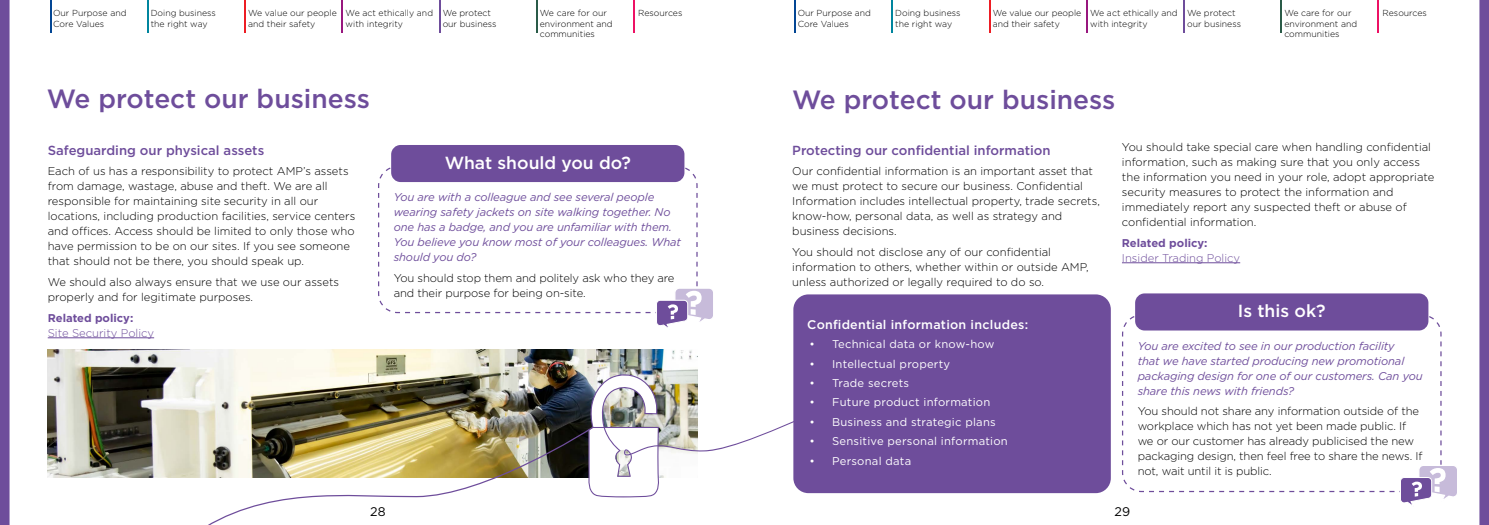
<style>
.page{position:relative;width:1489px;height:525px;background:#fff}
.page>*{position:absolute;margin:0;border:0;box-sizing:border-box;transform-origin:0 0}
.t1{font:500 26.38px "Gotham";color:#6e4d9b}
.t2{font:500 17.5px "Gotham";color:#fff}
.t3{font:500 13.12px "Gotham";color:#6e4d9b}
.t4{font:500 12.5px "Gotham";letter-spacing:.02em;color:#fff}
.t5{font:12.5px "Gotham";color:#000}
.t6{font:300 11.25px/15px "Gotham";color:#000}
.t7{font:italic 11.25px/15px "Gotham";letter-spacing:-.01em;color:#6e4d9b}
.t8{font:11.25px "Gotham";letter-spacing:.02em;color:#fff}
.t9{font:300 11.25px "Gotham";color:#6e4d9b}
.t10{font:700 11.25px "Gotham";color:#6e4d9b}
.t11{font:300 8.75px/10.5px "Gotham";color:#000}
</style>
<div class="page">
<svg style="left:0;top:0;width:10px;height:524px;background:#74559f"></svg>
<svg style="left:1479px;top:0;width:9px;height:524px;background:#7555a0"></svg>
<hr style="left:244px;top:0;width:2px;height:33px;background:#ed1d24">
<hr style="left:536px;top:0;width:1px;height:33px;background:#2a5b48">
<hr style="left:50px;top:0;width:1px;height:33px;background:#034694">
<hr style="left:341px;top:0;width:2px;height:33px;background:#98177e">
<hr style="left:633px;top:0;width:1px;height:33px;background:#ed1164">
<hr style="left:147px;top:0;width:2px;height:33px;background:#00859e">
<hr style="left:439px;top:0;width:1px;height:33px;background:#6e4d9b">
<hr style="left:988px;top:0;width:2px;height:33px;background:#ed1d24">
<hr style="left:1280px;top:0;width:1px;height:33px;background:#2a5b48">
<hr style="left:794px;top:0;width:1px;height:33px;background:#034694">
<hr style="left:1085px;top:0;width:2px;height:33px;background:#98177e">
<hr style="left:1377px;top:0;width:1px;height:33px;background:#ed1164">
<hr style="left:891px;top:0;width:2px;height:33px;background:#00859e">
<hr style="left:1183px;top:0;width:1px;height:33px;background:#6e4d9b">
<svg style="left:1122px;top:314px;width:319px;height:178px"></svg>
<div style="left:1135px;top:293px;width:293px;height:37px;background:#6e4d9b;border-radius:9px"></div>
<svg style="left:1148px;top:339px;width:309px;height:166px"></svg>
<hr style="left:1121px;top:262px;width:119px;height:1px;background:#6e4d9b">
<div style="left:793px;top:294px;width:317px;height:199px;background:#6e4d9b;border-radius:15px"></div>
<img style="left:48px;top:349px;width:649px;height:128px">
<hr style="left:48px;top:337px;width:106px;height:1px;background:#6e4d9b">
<svg style="left:378px;top:165px;width:320px;height:148px"></svg>
<div style="left:391px;top:145px;width:293px;height:37px;background:#6e4d9b;border-radius:9px"></div>
<svg style="left:405px;top:190px;width:308px;height:138px"></svg>
<svg style="left:587px;top:369px;width:212px;height:128px"></svg>
<img style="left:190px;top:425px;width:404px;height:99px">
<p class="t11" style="left:53px;top:8px;width:75px">Our Purpose and<br>Core Values</p>
<p class="t11" style="left:345px;top:8px;width:89px">We act ethically and with integrity</p>
<p class="t11" style="left:1187px;top:8px;width:55px">We protect our business</p>
<p class="t11" style="left:1284px;top:8px;width:74px">We care for our environment and communities</p>
<p class="t11" style="left:442px;top:8px;width:55px">We protect our business</p>
<p class="t11" style="left:540px;top:8px;width:74px">We care for our environment and communities</p>
<p class="t11" style="left:151px;top:8px;width:67px">Doing business the right way</p>
<p class="t11" style="left:248px;top:8px;width:90px">We value our people</p>
<p class="t11" style="left:638px;top:8px;width:46px">Resources</p>
<p class="t11" style="left:248px;top:18px;width:69px">and their safety</p>
<p class="t11" style="left:797px;top:8px;width:75px">Our Purpose and<br>Core Values</p>
<p class="t11" style="left:1090px;top:8px;width:89px">We act ethically and with integrity</p>
<p class="t11" style="left:895px;top:8px;width:67px">Doing business the right way</p>
<p class="t11" style="left:992px;top:8px;width:90px">We value our people</p>
<p class="t11" style="left:1382px;top:8px;width:46px">Resources</p>
<p class="t11" style="left:992px;top:18px;width:69px">and their safety</p>
<h1 class="t1" style="left:47px;top:82px;width:324px">We protect our business</h1>
<p class="t3" style="left:48px;top:141px;width:218px">Safeguarding our physical assets</p>
<p class="t6" style="left:48px;top:163px;width:309px">Each of us has a responsibility to protect AMP’s assets from damage, wastage, abuse and theft. We are all responsible for maintaining site security in all our locations, including production facilities, service centers and offices. Access should be limited to only those who have permission to be on our sites. If you see someone that should not be there, you should speak up.</p>
<p class="t6" style="left:48px;top:274px;width:293px">We should also always ensure that we use our assets properly and for legitimate purposes.</p>
<p class="t10" style="left:48px;top:310px;width:87px">Related policy:</p>
<p class="t9" style="left:48px;top:325px;width:108px">Site Security Policy</p>
<h2 class="t2" style="left:444px;top:151px;width:188px">What should you do?</h2>
<p class="t7" style="left:394px;top:189px;width:289px">You are with a colleague and see several people wearing safety jackets on site walking together. No one has a badge, and you are unfamiliar with them.<br>You believe you know most of your colleagues. What should you do?</p>
<p class="t6" style="left:394px;top:270px;width:282px">You should stop them and politely ask who they are and their purpose for being on-site.</p>
<h1 class="t1" style="left:792px;top:82px;width:324px">We protect our business</h1>
<p class="t3" style="left:792px;top:141px;width:260px">Protecting our confidential information</p>
<p class="t6" style="left:792px;top:163px;width:309px">Our confidential information is an important asset that we must protect to secure our business. Confidential Information includes intellectual property, trade secrets, know-how, personal data, as well as strategy and business decisions.</p>
<p class="t6" style="left:792px;top:244px;width:298px">You should not disclose any of our confidential information to others, whether within or outside AMP, unless authorized or legally required to do so.</p>
<p class="t4" style="left:807px;top:316px;width:222px">Confidential information includes:</p>
<p class="t8" style="left:809px;top:338px;width:186px">• Technical data or know-how</p>
<p class="t8" style="left:809px;top:357px;width:142px">• Intellectual property</p>
<p class="t8" style="left:809px;top:376px;width:101px">• Trade secrets</p>
<p class="t8" style="left:809px;top:396px;width:182px">• Future product information</p>
<p class="t8" style="left:809px;top:415px;width:188px">• Business and strategic plans</p>
<p class="t8" style="left:809px;top:435px;width:200px">• Sensitive personal information</p>
<p class="t8" style="left:809px;top:454px;width:103px">• Personal data</p>
<p class="t6" style="left:1121px;top:139px;width:314px">You should take special care when handling confidential information, such as making sure that you only access the information you need in your role, adopt appropriate security measures to protect the information and immediately report any suspected theft or abuse of confidential information.</p>
<p class="t10" style="left:1121px;top:235px;width:87px">Related policy:</p>
<p class="t9" style="left:1121px;top:250px;width:120px">Insider Trading Policy</p>
<h2 class="t2" style="left:1237px;top:299px;width:89px">Is this ok?</h2>
<p class="t7" style="left:1137px;top:337px;width:286px">You are excited to see in our production facility<br>that we have started producing new promotional packaging design for one of our customers. Can you share this news with friends?</p>
<p class="t6" style="left:1137px;top:403px;width:286px">You should not share any information outside of the workplace which has not yet been made public. If we or our customer has already publicised the new packaging design, then feel free to share the news. If not, wait until it is public.</p>
<p class="t5" style="left:370px;top:504px;width:17px">28</p>
<p class="t5" style="left:1114px;top:504px;width:17px">29</p>
</div>
